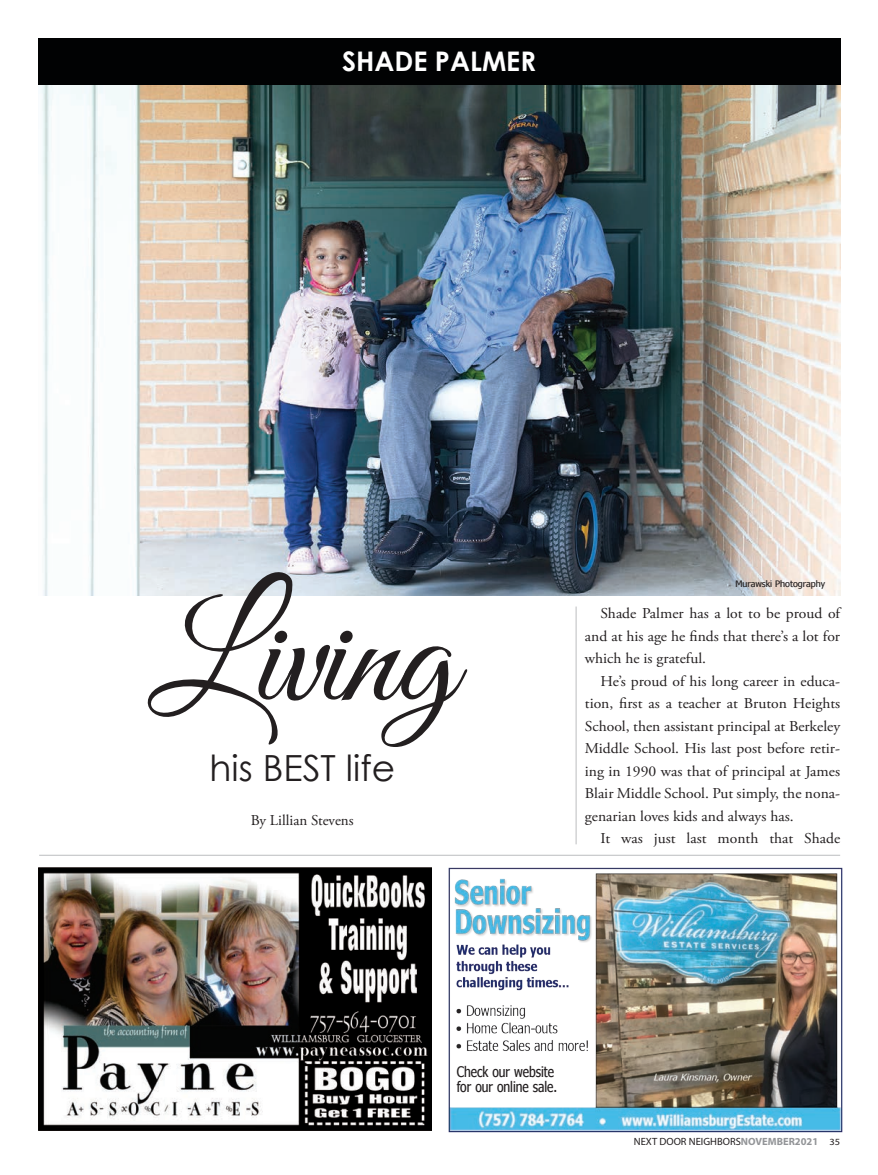
<style>
.page{position:relative;width:878px;height:1175px;background:#fff}
.page>*{position:absolute;margin:0;border:0;box-sizing:border-box;transform-origin:0 0}
.t1{font:150px "Great Vibes";color:#231f20}
.t2{font:36px "Century Gothic";color:#231f20}
.t3{font:700 27px "Century Gothic";color:#fff}
.t4{font:15px/22.5px "Adobe Garamond Pro";color:#231f20;text-align:justify;scale:1.04 1}
.t5{font:15px "Adobe Garamond Pro";color:#231f20}
.t6{font:14.55px/14.5px "Nina";color:#231f20}
.t7{font:10.5px "Myriad Pro";color:#231f20}
.t8{font:8.85px "Nina";color:#231f20;scale:1.18 1}
.s1{font-weight:700;color:#939598}
.s2{font-size:9.45px}
</style>
<div class="page">
<img style="left:38px;top:84px;width:802px;height:512px">
<div style="left:38px;top:38px;width:802px;height:46px;background:#010203"></div>
<hr style="left:575px;top:606px;width:1px;height:238px;background:#bcbdc0">
<img style="left:38px;top:868px;width:394px;height:262px">
<img style="left:448px;top:867px;width:395px;height:266px">
<hr style="left:39px;top:855px;width:801px;height:1px;background:#bcbdc0">
<h3 class="t3" style="left:342px;top:41px;width:195px">SHADE PALMER</h3>
<h1 class="t1" style="left:149px;top:572px;width:309px">Living</h1>
<h2 class="t2" style="left:209px;top:742px;width:187px">his BEST life</h2>
<p class="t5" style="left:251px;top:811px;width:104px">By Lillian Stevens</p>
<p class="t8" style="left:735px;top:578px;width:77px">Murawski Photography</p>
<p class="t4" style="left:585px;top:602px;width:247px;text-indent:16px">Shade Palmer has a lot to be proud of and at his age he finds that there’s a lot for which he is grateful.</p>
<p class="t4" style="left:585px;top:670px;width:247px;text-indent:16px">He’s proud of his long career in educa&shy;tion, first as a teacher at Bruton Heights School, then assistant principal at Berkeley Middle School. His last post before retir&shy;ing in 1990 was that of principal at James Blair Middle School. Put simply, the nona&shy;genarian loves kids and always has.</p>
<p class="t4" style="left:600px;top:827px;width:232px">It was just last month that Shade</p>
<p class="t6" style="left:456px;top:1064px;width:102px">Check our website for our online sale.</p>
<p class="t7" style="left:634px;top:1134px;width:208px">NEXT DOOR NEIGHBORS<span class="s1">NOVEMBER2021</span> <span class="s2">35</span></p>
</div>
